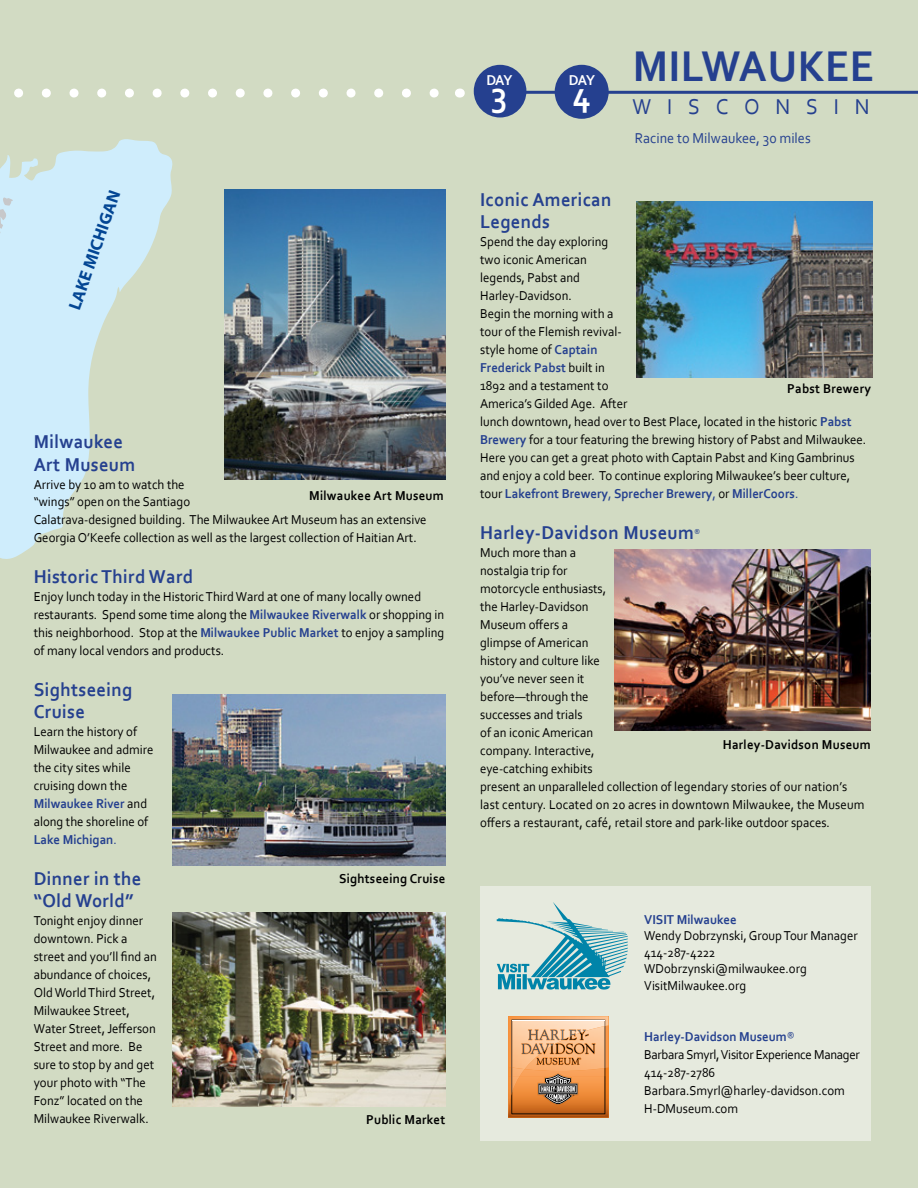
<style>
.page{position:relative;width:918px;height:1188px;background:#d2dbc3}
.page>*{position:absolute;margin:0;border:0;box-sizing:border-box;transform-origin:0 0}
.t1{font:700 45px "Corbel";letter-spacing:.01em;color:#25408f;scale:.95 1}
.t2{font:700 36px "Corbel";color:#fff;scale:.95 1}
.t3{font:22.5px "Corbel";letter-spacing:.74em;color:#25408f;scale:.95 1}
.t4{font:700 19.5px/22.5px "Corbel";letter-spacing:.02em;color:#25408f;scale:.95 1}
.t5{font:700 17.25px "Myriad";color:#034694}
.t6{font:15px "Corbel";color:#25408f;scale:.95 1}
.t7{font:700 15px "Corbel";color:#fff;scale:.95 1}
.t8{font:13.5px/18px "Corbel";color:#000;scale:.95 1}
.t9{font:700 13.5px "Corbel";letter-spacing:.02em;color:#000;scale:.95 1}
.t10{font:700 13.5px "Corbel";color:#25408f;scale:.95 1}
.s1{font-weight:700;color:#25408f}
.s2{color:#25408f}
</style>
<div class="page">
<div style="left:480px;top:887px;width:391px;height:254px;background:#e6eade"></div>
<hr style="left:517px;top:91px;width:401px;height:3px;background:#25408f">
<img style="left:615px;top:549px;width:256px;height:182px">
<img style="left:637px;top:201px;width:236px;height:176px">
<img style="left:511px;top:1076px;width:98px;height:42px">
<img style="left:511px;top:1114px;width:94px;height:1px">
<img style="left:508px;top:1114px;width:3px;height:4px">
<img style="left:508px;top:1016px;width:101px;height:51px">
<svg style="left:508px;top:1020px;width:97px;height:94px;background:#da9964"></svg>
<svg style="left:497px;top:902px;width:131px;height:88px"></svg>
<svg style="left:0;top:139px;width:172px;height:420px;fill:#cfedfc"></svg>
<svg style="left:0;top:197px;width:13px;height:65px"></svg>
<img style="left:225px;top:190px;width:220px;height:290px">
<img style="left:173px;top:913px;width:273px;height:194px">
<img style="left:173px;top:695px;width:273px;height:170px">
<div style="left:474px;top:65px;width:52px;height:52px;background:#25408f;border-radius:50%"></div>
<div style="left:555px;top:65px;width:54px;height:54px;background:#25408f;border-radius:50%"></div>
<svg style="left:19px;top:89px;width:420px;height:9px"></svg>
<p class="t5" style="left:66px;top:306px;width:127px;rotate:-71deg">LAKE MICHIGAN</p>
<h3 class="t4" style="left:34px;top:430px;width:108px">Milwaukee<br>Art Museum</h3>
<p class="t8" style="left:34px;top:475px;width:415px">Arrive by 10 am to watch the<br>“wings” open on the Santiago<br>Calatrava-designed building. The Milwaukee Art Museum has an extensive Georgia O’Keefe collection as well as the largest collection of Haitian Art.</p>
<h3 class="t4" style="left:34px;top:565px;width:169px">Historic Third Ward</h3>
<p class="t8" style="left:34px;top:587px;width:434px">Enjoy lunch today in the Historic Third Ward at one of many locally owned restaurants. Spend some time along the <span class="s1">Milwaukee Riverwalk</span> or shopping in this neighborhood. Stop at the <span class="s1">Milwaukee Public Market</span> to enjoy a sampling of many local vendors and products.</p>
<h3 class="t4" style="left:34px;top:677px;width:105px">Sightseeing<br>Cruise</h3>
<p class="t8" style="left:34px;top:722px;width:128px">Learn the history of<br>Milwaukee and admire the city sites while cruising down the<br><span class="s1">Milwaukee River</span> and along the shoreline of<br><span class="s1">Lake Michigan</span><span class="s2">.</span></p>
<h3 class="t4" style="left:34px;top:866px;width:115px">Dinner in the “Old World”</h3>
<p class="t8" style="left:34px;top:911px;width:131px">Tonight enjoy dinner downtown. Pick a street and you’ll find an abundance of choices,<br>Old World Third Street,<br>Milwaukee Street,<br>Water Street, Jefferson<br>Street and more. Be sure to stop by and get your photo with “The<br>Fonz” located on the<br>Milwaukee Riverwalk.</p>
<p class="t9" style="left:309px;top:487px;width:143px">Milwaukee Art Museum</p>
<p class="t9" style="left:339px;top:870px;width:113px">Sightseeing Cruise</p>
<p class="t9" style="left:366px;top:1111px;width:85px">Public Market</p>
<p class="t7" style="left:487px;top:71px;width:29px">day</p>
<h2 class="t2" style="left:491px;top:72px;width:19px">3</h2>
<p class="t7" style="left:569px;top:70px;width:29px">day</p>
<h2 class="t2" style="left:573px;top:71px;width:21px">4</h2>
<h1 class="t1" style="left:633px;top:38px;width:81px">milwa</h1>
<h1 class="t1" style="left:767px;top:38px;width:114px">ukee</h1>
<h3 class="t3" style="left:633px;top:92px;width:84px">wisco</h3>
<h3 class="t3" style="left:776px;top:92px;width:101px">ns in</h3>
<p class="t6" style="left:635px;top:129px;width:187px">Racine to Milwaukee, 30 miles</p>
<h3 class="t4" style="left:480px;top:187px;width:140px">Iconic American<br>Legends</h3>
<p class="t8" style="left:480px;top:232px;width:408px">Spend the day exploring<br>two iconic American<br>legends, Pabst and<br>Harley-Davidson.<br>Begin the morning with a<br>tour of the Flemish revival-<br>style home of <span class="s1">Captain<br>Frederick Pabst</span> built in<br>1892 and a testament to<br>America’s Gilded Age. After<br>lunch downtown, head over to Best Place, located in the historic <span class="s1">Pabst Brewery</span> for a tour featuring the brewing history of Pabst and Milwaukee.<br>Here you can get a great photo with Captain Pabst and King Gambrinus and enjoy a cold beer. To continue exploring Milwaukee’s beer culture, tour <span class="s1">Lakefront Brewery</span><span class="s2">,</span> <span class="s1">Sprecher Brewery</span><span class="s2">,</span> or <span class="s1">MillerCoors</span><span class="s2">.</span></p>
<h3 class="t4" style="left:480px;top:520px;width:233px">Harley-Davidson Museum<sup>®</sup></h3>
<p class="t8" style="left:480px;top:543px;width:406px">Much more than a<br>nostalgia trip for<br>motorcycle enthusiasts,<br>the Harley-Davidson<br>Museum offers a<br>glimpse of American<br>history and culture like<br>you’ve never seen it<br>before—through the<br>successes and trials<br>of an iconic American<br>company. Interactive,<br>eye-catching exhibits<br>present an unparalleled collection of legendary stories of our nation’s last century. Located on 20 acres in downtown Milwaukee, the Museum offers a restaurant, café, retail store and park-like outdoor spaces.</p>
<p class="t9" style="left:787px;top:380px;width:90px">Pabst Brewery</p>
<p class="t9" style="left:723px;top:736px;width:157px">Harley-Davidson Museum</p>
<p class="t10" style="left:644px;top:911px;width:16px">VISIT</p>
<p class="t10" style="left:677px;top:911px;width:64px">Milwaukee</p>
<p class="t8" style="left:644px;top:927px;width:226px;line-height:16.5px">Wendy Dobrzynski, Group Tour Manager<br>414-287-4222<br>WDobrzynski@milwaukee.org<br>VisitMilwaukee.org</p>
<p class="t8" style="left:644px;top:1027px;width:228px"><span class="s1">Harley-Davidson Museum</span><span class="s2">®<br></span>Barbara Smyrl, Visitor Experience Manager<br>414-287-2786<br>Barbara.Smyrl@harley-davidson.com<br>H-DMuseum.com</p>
</div>
